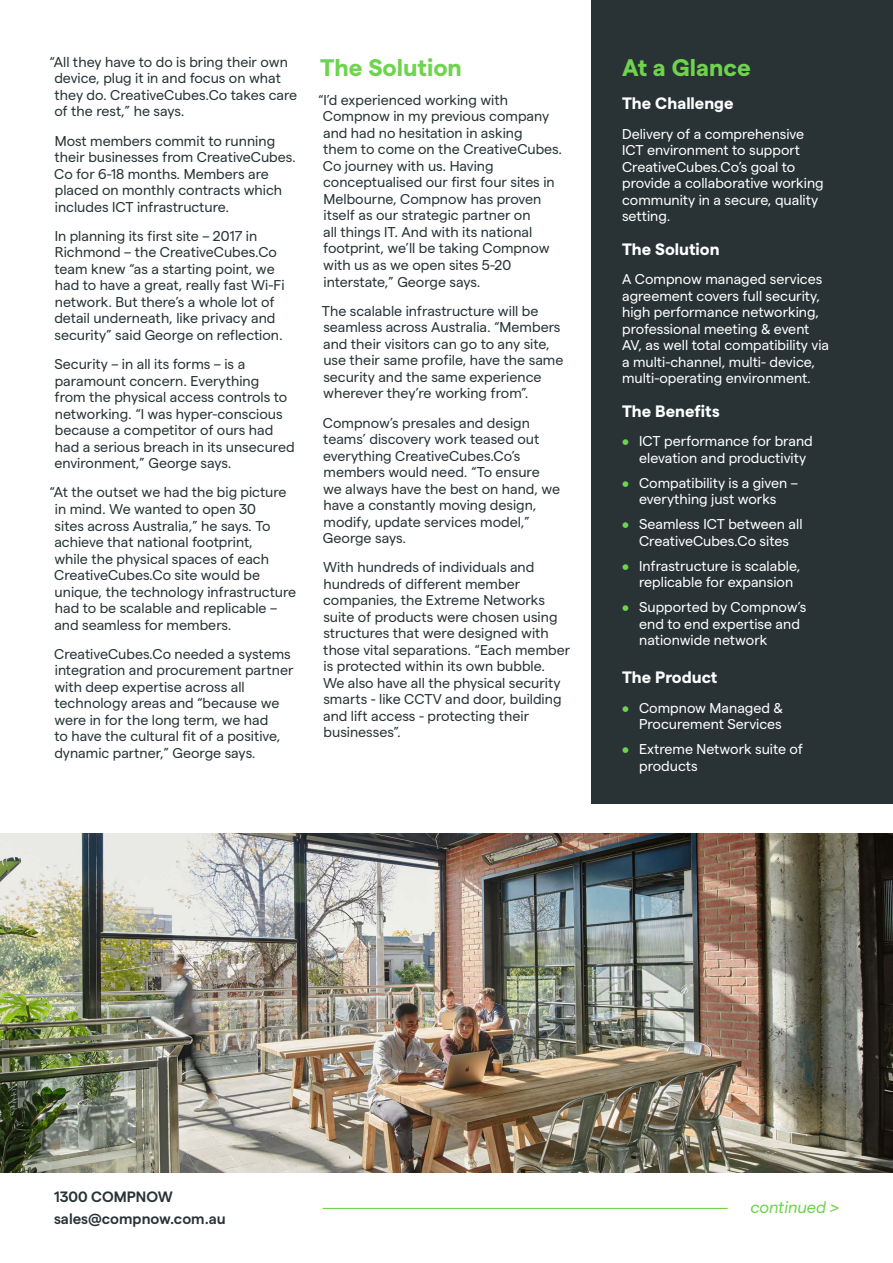
<style>
.page{position:relative;width:893px;height:1263px;background:#fff}
.page>*{position:absolute;margin:0;border:0;box-sizing:border-box;transform-origin:0 0}
.t1{font:700 24px "Matter";color:#6fd44d}
.t2{font:700 16.5px "Matter";color:#fff}
.t3{font:italic 16.5px "Matter";color:#6fd44d}
.t4{font:600 15px/22.5px "Matter";color:#293336}
.t5{font:14.25px/16.5px "Matter";color:#293336}
.t6{font:14.25px/16.5px "Matter";color:#fff}
.s1{color:#6fd44d}
</style>
<div class="page">
<img style="left:0;top:833px;width:893px;height:339px">
<div style="left:591px;top:0;width:302px;height:804px;background:#293336"></div>
<hr style="left:323px;top:1208px;width:405px;height:1px;background:#6fd44d">
<p class="t5" style="left:54px;top:52px;width:244px;text-indent:-5px">“All they have to do is bring their own device, plug it in and focus on what they do. CreativeCubes.Co takes care of the rest,” he says.</p>
<p class="t5" style="left:54px;top:131px;width:243px">Most members commit to running their businesses from CreativeCubes.<br>Co for 6-18 months. Members are placed on monthly contracts which includes ICT infrastructure.</p>
<p class="t5" style="left:54px;top:226px;width:232px">In planning its first site – 2017 in Richmond – the CreativeCubes.Co team knew “as a starting point, we had to have a great, really fast Wi-Fi network. But there’s a whole lot of detail underneath, like privacy and security” said George on reflection.</p>
<p class="t5" style="left:54px;top:355px;width:242px">Security – in all its forms – is a paramount concern. Everything<br>from the physical access controls to networking. “I was hyper-conscious because a competitor of ours had had a serious breach in its unsecured environment,” George says.</p>
<p class="t5" style="left:54px;top:483px;width:244px;text-indent:-5px">“At the outset we had the big picture in mind. We wanted to open 30<br>sites across Australia,” he says. To achieve that national footprint,<br>while the physical spaces of each CreativeCubes.Co site would be unique, the technology infrastructure had to be scalable and replicable – and seamless for members.</p>
<p class="t5" style="left:54px;top:644px;width:241px">CreativeCubes.Co needed a systems integration and procurement partner with deep expertise across all technology areas and “because we were in for the long term, we had<br>to have the cultural fit of a positive, dynamic partner,” George says.</p>
<h1 class="t1" style="left:320px;top:49px;width:143px">The Solution</h1>
<p class="t5" style="left:323px;top:91px;width:241px;text-indent:-5px">“I’d experienced working with<br>Compnow in my previous company and had no hesitation in asking<br>them to come on the CreativeCubes.<br>Co journey with us. Having conceptualised our first four sites in<br>Melbourne, Compnow has proven itself as our strategic partner on<br>all things IT. And with its national footprint, we’ll be taking Compnow with us as we open sites 5-20 interstate,” George says.</p>
<p class="t5" style="left:322px;top:301px;width:243px">The scalable infrastructure will be seamless across Australia. “Members and their visitors can go to any site, use their same profile, have the same security and the same experience wherever they’re working from”.</p>
<p class="t5" style="left:323px;top:413px;width:239px">Compnow’s presales and design teams’ discovery work teased out everything CreativeCubes.Co’s members would need. “To ensure we always have the best on hand, we have a constantly moving design, modify, update services model,”<br>George says.</p>
<p class="t5" style="left:323px;top:558px;width:249px">With hundreds of individuals and hundreds of different member companies, the Extreme Networks suite of products were chosen using structures that were designed with those vital separations. “Each member is protected within its own bubble.<br>We also have all the physical security smarts - like CCTV and door, building and lift access - protecting their businesses”.</p>
<h1 class="t1" style="left:622px;top:49px;width:130px">At a Glance</h1>
<p class="t2" style="left:622px;top:91px;width:113px">The Challenge</p>
<p class="t6" style="left:622px;top:124px;width:203px">Delivery of a comprehensive<br>ICT environment to support<br>CreativeCubes.Co’s goal to provide a collaborative working community in a secure, quality setting.</p>
<p class="t2" style="left:622px;top:237px;width:99px">The Solution</p>
<p class="t6" style="left:622px;top:270px;width:209px">A Compnow managed services agreement covers full security, high performance networking, professional meeting &amp; event<br>AV, as well total compatibility via a multi-channel, multi- device, multi-operating environment.</p>
<p class="t2" style="left:622px;top:399px;width:99px">The Benefits</p>
<p class="t6" style="left:639px;top:432px;width:175px;text-indent:-17px"><span class="s1">•</span> ICT performance for brand elevation and productivity</p>
<p class="t6" style="left:622px;top:473px;width:177px;text-align:center"><span class="s1">•</span> Compatibility is a given – everything just works</p>
<p class="t6" style="left:622px;top:515px;width:182px;text-align:center"><span class="s1">•</span> Seamless ICT between all<br>CreativeCubes.Co sites</p>
<p class="t6" style="left:639px;top:556px;width:163px;text-indent:-17px"><span class="s1">•</span> Infrastructure is scalable, replicable for expansion</p>
<p class="t6" style="left:639px;top:598px;width:169px;text-indent:-17px"><span class="s1">•</span> Supported by Compnow’s end to end expertise and nationwide network</p>
<p class="t2" style="left:622px;top:665px;width:97px">The Product</p>
<p class="t6" style="left:622px;top:698px;width:162px;text-align:right"><span class="s1">•</span> Compnow Managed &amp;<br>Procurement Services</p>
<p class="t6" style="left:639px;top:740px;width:165px;text-indent:-17px"><span class="s1">•</span> Extreme Network suite of products</p>
<p class="t4" style="left:54px;top:1184px;width:173px">1300 COMPNOW sales@compnow.com.au</p>
<p class="t3" style="left:750px;top:1195px;width:90px">continued &gt;</p>
</div>
